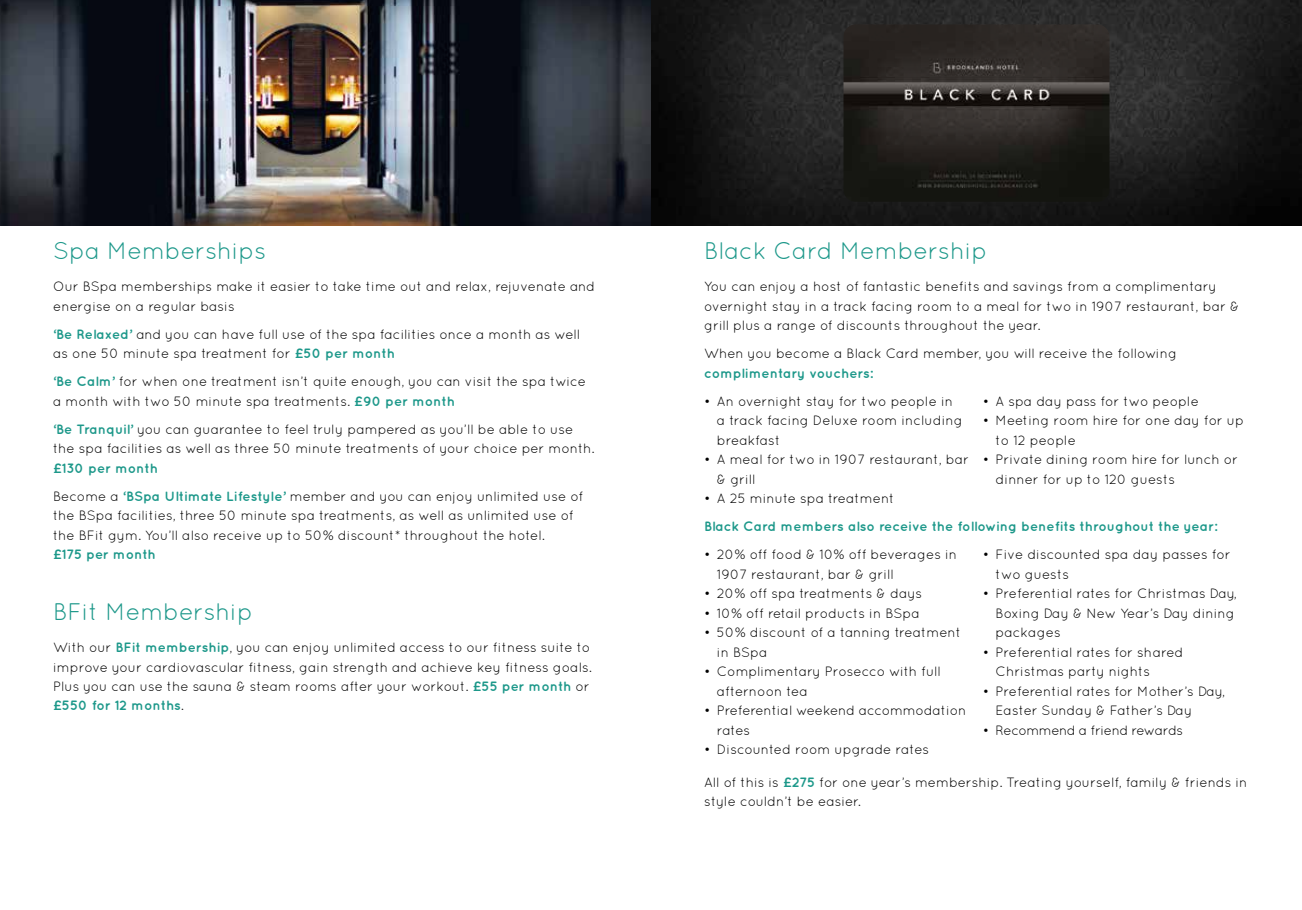
<style>
.page{position:relative;width:1302px;height:910px;background:#fff}
.page>*{position:absolute;margin:0;border:0;box-sizing:border-box;transform-origin:0 0}
.t1{font:24px "Quicksand";color:#1d988a}
.t2{font:13.5px/19.5px "Quicksand";color:#000}
.t3{font:700 13.5px "Quicksand";color:#1d988a}
.t4{font:13.5px "Quicksand";letter-spacing:-.03em;color:#000}
.s1{font-weight:700;color:#1d988a}
</style>
<div class="page">
<img style="left:0;top:0;width:651px;height:225px">
<svg style="left:651px;top:0;width:650px;height:225px;background:#1c1c1c"></svg>
<img style="left:843px;top:24px;width:266px;height:178px">
<h1 class="t1" style="left:53px;top:237px;width:214px">Spa Memberships</h1>
<p class="t2" style="left:53px;top:277px;width:543px">Our BSpa memberships make it easier to take time out and relax, rejuvenate and energise on a regular basis</p>
<p class="t2" style="left:53px;top:324px;width:528px"><span class="s1">‘Be Relaxed’</span> and you can have full use of the spa facilities once a month as well as one 50 minute spa treatment for <span class="s1">£50 per month</span></p>
<p class="t2" style="left:53px;top:372px;width:534px"><span class="s1">‘Be Calm’</span> for when one treatment isn’t quite enough, you can visit the spa twice a month with two 50 minute spa treatments. <span class="s1">£90 per month</span></p>
<p class="t2" style="left:53px;top:419px;width:543px"><span class="s1">‘Be Tranquil’</span> you can guarantee to feel truly pampered as you’ll be able to use the spa facilities as well as three 50 minute treatments of your choice per month.</p>
<p class="t2" style="left:53px;top:454px;width:531px;line-height:28px"><span class="s1">£130 per month<br></span>Become a <span class="s1">‘BSpa Ultimate Lifestyle’</span> member and you can enjoy unlimited use of</p>
<p class="t2" style="left:53px;top:506px;width:522px">the BSpa facilities, three 50 minute spa treatments, as well as unlimited use of the BFit gym. You’ll also receive up to 50% discount* throughout the hotel.</p>
<p class="t3" style="left:53px;top:547px;width:104px">£175 per month</p>
<h1 class="t1" style="left:53px;top:598px;width:201px">BFit Membership</h1>
<p class="t2" style="left:53px;top:637px;width:540px">With our <span class="s1">BFit membership</span>, you can enjoy unlimited access to our fitness suite to improve your cardiovascular fitness, gain strength and achieve key fitness goals.<br>Plus you can use the sauna &amp; steam rooms after your workout. <span class="s1">£55 per month</span> or <span class="s1">£550 for 12 months</span>.</p>
<h1 class="t1" style="left:704px;top:237px;width:285px">Black Card Membership</h1>
<p class="t2" style="left:704px;top:277px;width:536px">You can enjoy a host of fantastic benefits and savings from a complimentary overnight stay in a track facing room to a meal for two in 1907 restaurant, bar &amp; grill plus a range of discounts throughout the year.</p>
<p class="t2" style="left:704px;top:344px;width:474px">When you become a Black Card member, you will receive the following</p>
<p class="t3" style="left:704px;top:365px;width:170px">complimentary vouchers:</p>
<p class="t2" style="left:716px;top:391px;width:247px;text-indent:-13px">• An overnight stay for two people in a track facing Deluxe room including breakfast</p>
<p class="t2" style="left:716px;top:450px;width:254px;text-indent:-13px">• A meal for two in 1907 restaurant, bar &amp; grill</p>
<p class="t2" style="left:704px;top:489px;width:192px">• A 25 minute spa treatment</p>
<p class="t2" style="left:982px;top:391px;width:217px">• A spa day pass for two people</p>
<p class="t2" style="left:995px;top:411px;width:250px;text-indent:-13px">• Meeting room hire for one day for up to 12 people</p>
<p class="t2" style="left:995px;top:450px;width:244px;text-indent:-13px">• Private dining room hire for lunch or dinner for up to 120 guests</p>
<p class="t3" style="left:704px;top:519px;width:514px">Black Card members also receive the following benefits throughout the year:</p>
<p class="t2" style="left:716px;top:545px;width:242px;text-indent:-13px">• 20% off food &amp; 10% off beverages in<br>1907 restaurant, bar &amp; grill</p>
<p class="t2" style="left:704px;top:584px;width:219px">• 20% off spa treatments &amp; days</p>
<p class="t2" style="left:704px;top:603px;width:217px">• 10% off retail products in BSpa</p>
<p class="t2" style="left:716px;top:623px;width:246px;text-indent:-13px">• 50% discount of a tanning treatment in BSpa</p>
<p class="t2" style="left:716px;top:662px;width:225px;text-indent:-13px">• Complimentary Prosecco with full afternoon tea</p>
<p class="t2" style="left:716px;top:701px;width:251px;text-indent:-13px">• Preferential weekend accommodation rates</p>
<p class="t2" style="left:704px;top:740px;width:226px">• Discounted room upgrade rates</p>
<p class="t2" style="left:995px;top:545px;width:236px;text-indent:-13px">• Five discounted spa day passes for two guests</p>
<p class="t2" style="left:995px;top:584px;width:243px;text-indent:-13px">• Preferential rates for Christmas Day,<br>Boxing Day &amp; New Year’s Day dining packages</p>
<p class="t2" style="left:995px;top:642px;width:189px;text-indent:-13px">• Preferential rates for shared<br>Christmas party nights</p>
<p class="t2" style="left:995px;top:681px;width:231px;text-indent:-13px">• Preferential rates for Mother’s Day,<br>Easter Sunday &amp; Father’s Day</p>
<p class="t4" style="left:982px;top:722px;width:202px">• Recommend a friend rewards</p>
<p class="t2" style="left:704px;top:772px;width:544px">All of this is <span class="s1">£275</span> for one year’s membership. Treating yourself, family &amp; friends in style couldn’t be easier.</p>
</div>
